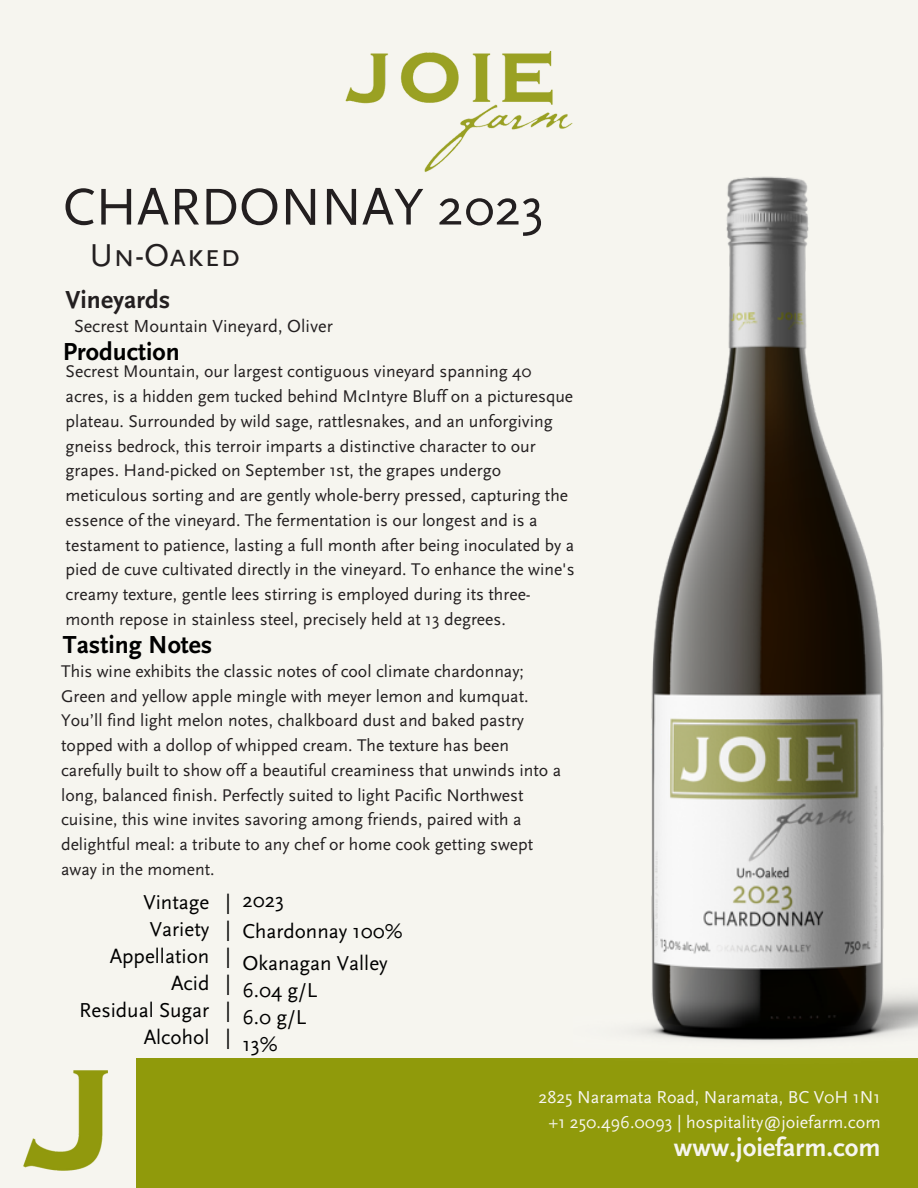
<style>
.page{position:relative;width:918px;height:1188px;background:#f6f5ef}
.page>*{position:absolute;margin:0;border:0;box-sizing:border-box;transform-origin:0 0}
.t1{font:54px "Scala Sans";color:#231f20}
.t2{font:33px "Scala Sans Caps";color:#231f20}
.t3{font:700 26.55px "Scala Sans";color:#f6f5ef}
.t4{font:700 25.65px "Scala Sans";color:#000}
.t5{font:700 25.65px "Scala Sans";color:#231f20}
.t6{font:21px/27px "Scala Sans";color:#000}
.t7{font:18.3px "Scala Sans";color:#231f20}
.t8{font:18px "Scala Sans";color:#f6f5ef}
.t9{font:17.7px/24.8px "Scala Sans";color:#231f20}
</style>
<div class="page">
<img style="left:345px;top:50px;width:228px;height:122px">
<div style="left:137px;top:1058px;width:781px;height:130px;background:#909a0b"></div>
<img style="left:23px;top:1071px;width:85px;height:100px">
<img style="left:637px;top:176px;width:281px;height:865px">
<p class="t1" style="left:63px;top:178px;width:483px">CHARDONNAY 2023</p>
<p class="t2" style="left:90px;top:238px;width:152px">Un-Oaked</p>
<p class="t5" style="left:66px;top:286px;width:106px">Vineyards</p>
<p class="t7" style="left:74px;top:316px;width:260px">Secrest Mountain Vineyard, Oliver</p>
<p class="t9" style="left:66px;top:360px;width:511px">Secrest Mountain, our largest contiguous vineyard spanning 40 acres, is a hidden gem tucked behind McIntyre Bluff on a picturesque plateau. Surrounded by wild sage, rattlesnakes, and an unforgiving gneiss bedrock, this terroir imparts a distinctive character to our grapes. Hand-picked on September 1st, the grapes undergo meticulous sorting and are gently whole-berry pressed, capturing the essence of the vineyard. The fermentation is our longest and is a testament to patience, lasting a full month after being inoculated by a pied de cuve cultivated directly in the vineyard. To enhance the wine's creamy texture, gentle lees stirring is employed during its three&shy;month repose in stainless steel, precisely held at 13 degrees.</p>
<p class="t4" style="left:63px;top:338px;width:118px">Production</p>
<p class="t4" style="left:63px;top:631px;width:151px">Tasting Notes</p>
<h1 class="t9" style="left:61px;top:659px;width:502px">This wine exhibits the classic notes of cool climate chardonnay; Green and yellow apple mingle with meyer lemon and kumquat.<br>You’ll find light melon notes, chalkboard dust and baked pastry topped with a dollop of whipped cream. The texture has been carefully built to show off a beautiful creaminess that unwinds into a long, balanced finish. Perfectly suited to light Pacific Northwest cuisine, this wine invites savoring among friends, paired with a delightful meal: a tribute to any chef or home cook getting swept away in the moment.</h1>
<h3 class="t6" style="left:79px;top:889px;width:132px;text-align:right">Vintage<br>Variety<br>Appellation<br>Acid<br>Residual Sugar<br>Alcohol</h3>
<p class="t6" style="left:225px;top:889px;width:7px">|</p>
<h3 class="t6" style="left:225px;top:916px;width:7px">|</h3>
<p class="t6" style="left:225px;top:943px;width:7px">|</p>
<h4 class="t6" style="left:225px;top:970px;width:7px">|</h4>
<h4 class="t6" style="left:225px;top:997px;width:7px">|</h4>
<p class="t6" style="left:225px;top:1024px;width:7px">|</p>
<p class="t6" style="left:242px;top:884px;width:162px;line-height:31.5px">2023<br>Chardonnay 100%<br>Okanagan Valley</p>
<p class="t6" style="left:242px;top:977px;width:76px">6.04 g/L<br>6.0 g/L<br>13%</p>
<h3 class="t8" style="left:538px;top:1087px;width:344px">2825 Naramata Road, Naramata, BC V0H 1N1</h3>
<p class="t8" style="left:549px;top:1112px;width:334px">+1 250.496.0093 | hospitality@joiefarm.com</p>
<h2 class="t3" style="left:674px;top:1133px;width:208px">www.joiefarm.com</h2>
</div>
